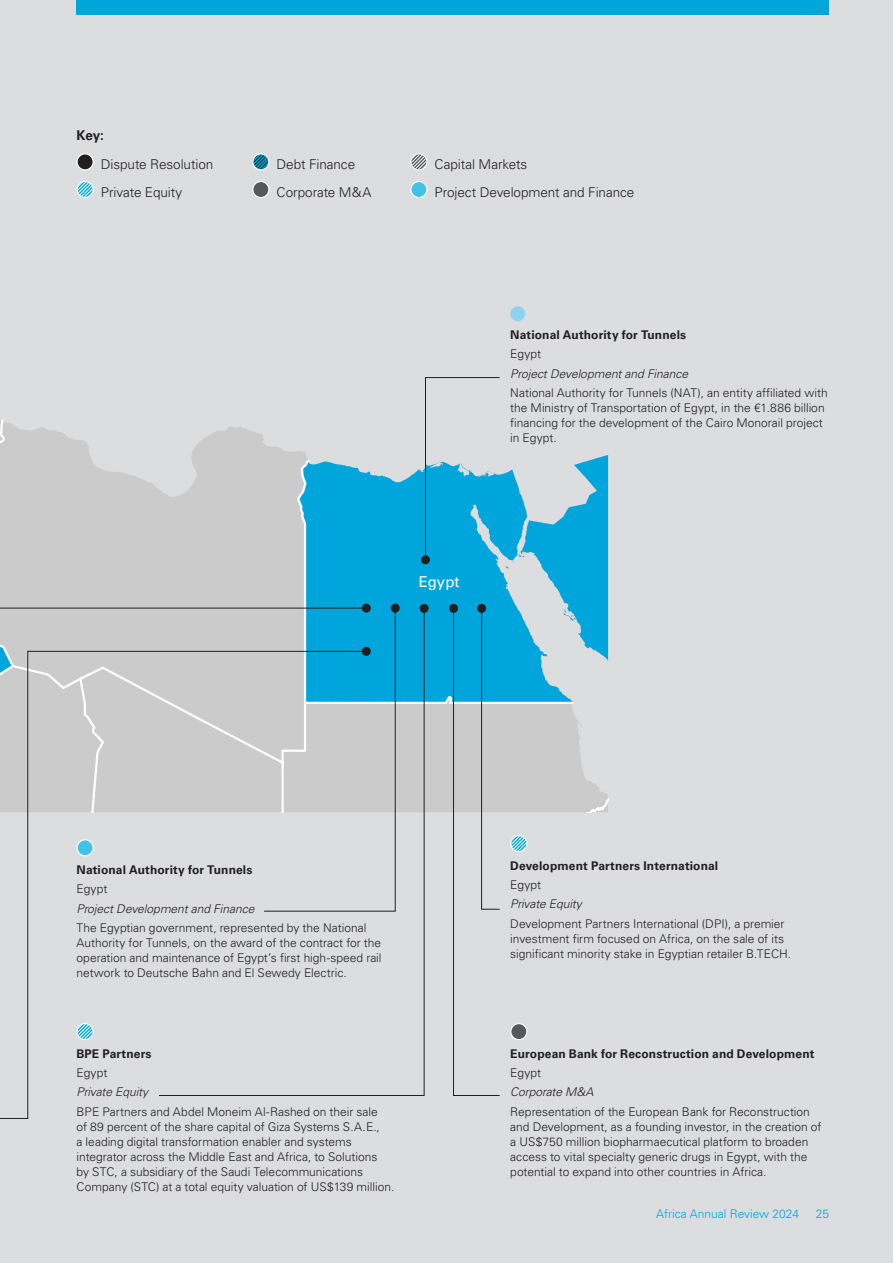
<style>
.page{position:relative;width:893px;height:1263px;background:#dcdddf}
.page>*{position:absolute;margin:0;border:0;box-sizing:border-box;transform-origin:0 0}
.GENERAL_-_Blue_intro{font:15px "Univers LT Pro 55 Roman";letter-spacing:.005em;color:#fff}
.t1{font:300 13.5px "Univers LT Pro 45";letter-spacing:-.005em;color:#231f20}
.t2{font:700 13.5px "Univers LT Pro 65";color:#231f20}
.Map_Text{font:300 12px/15px "Univers LT Pro 45";color:#231f20}
.Map_Text-2{font:700 12px "Univers LT Pro 65";letter-spacing:.01em;color:#231f20}
.Map_Text-3{font:italic 300 12px "Univers LT Pro 45";letter-spacing:-.005em;color:#231f20}
.t3{font:300 12px "Univers LT Pro 45";color:#00a6db}
</style>
<div class="page">
<div style="left:253px;top:154px;width:16px;height:16px;background:#f5fafc;border-radius:50%"></div>
<svg style="left:253px;top:154px;width:15px;height:15px"></svg>
<div style="left:252px;top:153px;width:17px;height:17px;border:1px solid #fff;border-radius:50%"></div>
<div style="left:253px;top:181px;width:16px;height:17px;background:#57585a;border-radius:50%"></div>
<div style="left:252px;top:181px;width:17px;height:17px;border:1px solid #fff;border-radius:50%"></div>
<div style="left:77px;top:154px;width:16px;height:16px;background:#231f20;border-radius:50%"></div>
<div style="left:77px;top:153px;width:17px;height:17px;border:1px solid #fff;border-radius:50%"></div>
<div style="left:77px;top:181px;width:16px;height:17px;background:#edf3f5;border-radius:50%"></div>
<svg style="left:78px;top:183px;width:14px;height:13px"></svg>
<div style="left:77px;top:181px;width:17px;height:17px;border:1px solid #fff;border-radius:50%"></div>
<div style="left:411px;top:181px;width:16px;height:17px;background:#43c2e7;border-radius:50%"></div>
<div style="left:410px;top:181px;width:17px;height:17px;border:1px solid #fff;border-radius:50%"></div>
<div style="left:411px;top:154px;width:16px;height:16px;background:#f9f9f9;border-radius:50%"></div>
<svg style="left:412px;top:154px;width:14px;height:15px"></svg>
<div style="left:410px;top:153px;width:17px;height:17px;border:1px solid #fff;border-radius:50%"></div>
<div style="left:510px;top:306px;width:15px;height:15px;background:#8bd3ef;border-radius:50%"></div>
<svg style="left:0;top:377px;width:608px;height:719px"></svg>
<div style="left:510px;top:835px;width:17px;height:17px;border:1px solid #fff;border-radius:50%"></div>
<svg style="left:0;top:651px;width:367px;height:468px"></svg>
<div style="left:362px;top:647px;width:9px;height:9px;background:#231f20;border-radius:50%"></div>
<div style="left:77px;top:0;width:752px;height:15px;background:#00a6db"></div>
<p class="t2" style="left:77px;top:127px;width:29px">Key:</p>
<p class="t1" style="left:435px;top:156px;width:94px">Capital Markets</p>
<p class="t1" style="left:101px;top:156px;width:114px">Dispute Resolution</p>
<p class="t1" style="left:101px;top:184px;width:83px">Private Equity</p>
<p class="t1" style="left:435px;top:184px;width:201px">Project Development and Finance</p>
<p class="t1" style="left:277px;top:156px;width:80px">Debt Finance</p>
<p class="t1" style="left:277px;top:184px;width:96px">Corporate M&amp;A</p>
<p class="Map_Text-2" style="left:510px;top:328px;width:177px">National Authority for Tunnels</p>
<p class="Map_Text" style="left:510px;top:346px;width:32px">Egypt</p>
<p class="Map_Text-3" style="left:510px;top:366px;width:179px">Project Development and Finance</p>
<p class="Map_Text" style="left:510px;top:385px;width:319px">National Authority for Tunnels (NAT), an entity affiliated with the Ministry of Transportation of Egypt, in the €1.886 billion financing for the development of the Cairo Monorail project in Egypt.</p>
<p class="GENERAL_-_Blue_intro" style="left:419px;top:573px;width:42px">Egypt</p>
<p class="Map_Text-2" style="left:77px;top:863px;width:177px">National Authority for Tunnels</p>
<p class="Map_Text" style="left:77px;top:882px;width:32px">Egypt</p>
<p class="Map_Text-3" style="left:77px;top:901px;width:179px">Project Development and Finance</p>
<p class="Map_Text" style="left:77px;top:920px;width:306px">The Egyptian government, represented by the National Authority for Tunnels, on the award of the contract for the operation and maintenance of Egypt’s first high-speed rail network to Deutsche Bahn and El Sewedy Electric.</p>
<p class="Map_Text-2" style="left:77px;top:1046px;width:77px">BPE Partners</p>
<p class="Map_Text" style="left:77px;top:1065px;width:32px">Egypt</p>
<p class="Map_Text-3" style="left:77px;top:1085px;width:73px">Private Equity</p>
<p class="Map_Text" style="left:77px;top:1104px;width:319px">BPE Partners and Abdel Moneim Al-Rashed on their sale<br>of 89 percent of the share capital of Giza Systems S.A.E.,<br>a leading digital transformation enabler and systems integrator across the Middle East and Africa, to Solutions<br>by STC, a subsidiary of the Saudi Telecommunications Company (STC) at a total equity valuation of US$139 million.</p>
<p class="Map_Text-2" style="left:510px;top:858px;width:209px">Development Partners International</p>
<p class="Map_Text" style="left:510px;top:877px;width:32px">Egypt</p>
<p class="Map_Text-3" style="left:510px;top:897px;width:73px">Private Equity</p>
<p class="Map_Text" style="left:510px;top:916px;width:282px">Development Partners International (DPI), a premier investment firm focused on Africa, on the sale of its significant minority stake in Egyptian retailer B.TECH.</p>
<p class="Map_Text-2" style="left:510px;top:1046px;width:306px">European Bank for Reconstruction and Development</p>
<p class="Map_Text" style="left:510px;top:1065px;width:32px">Egypt</p>
<p class="Map_Text-3" style="left:510px;top:1085px;width:85px">Corporate M&amp;A</p>
<p class="Map_Text" style="left:510px;top:1104px;width:313px">Representation of the European Bank for Reconstruction and Development, as a founding investor, in the creation of a US$750 million biopharmaecutical platform to broaden access to vital specialty generic drugs in Egypt, with the potential to expand into other countries in Africa.</p>
<p class="t3" style="left:656px;top:1206px;width:145px">Africa Annual Review 2024</p>
<p class="t3" style="left:816px;top:1206px;width:15px">25</p>
</div>
